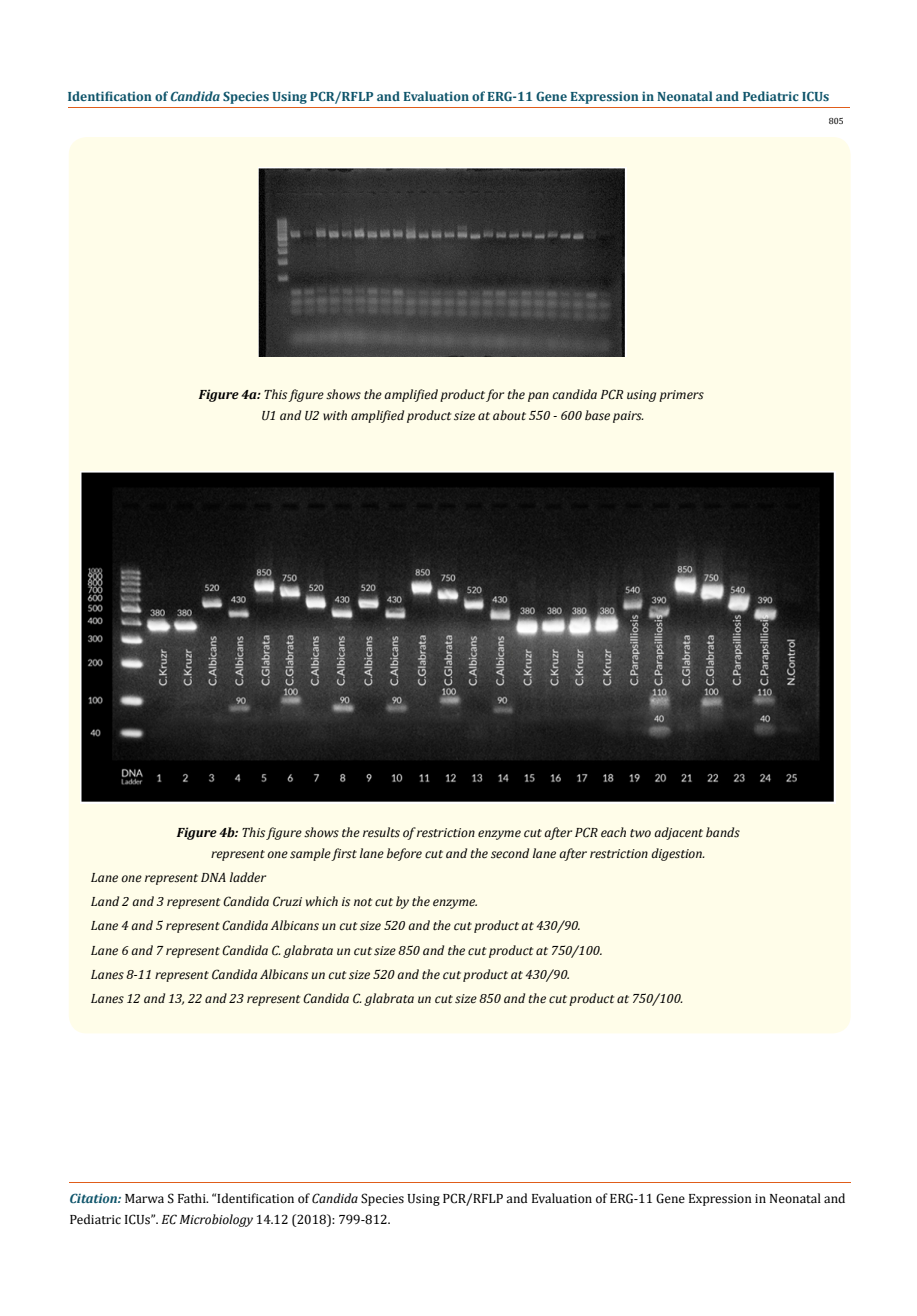
<style>
.page{position:relative;width:917px;height:1316px;background:#fff}
.page>*{position:absolute;margin:0;border:0;box-sizing:border-box;transform-origin:0 0}
.t1{font:italic 13.5px/24px "Cambria";color:#000;text-align:center}
.t2{font:13.5px/21px "Cambria";color:#000}
.t3{font:700 13.5px "Cambria";color:#0e546a}
.t4{font:9px "Cambria";color:#000}
.s1{font-style:italic}
.s2{font-weight:700}
.s3{font-weight:700;font-style:italic;color:#0e546a}
.s4{font-size:13.35px}
</style>
<div class="page">
<hr style="left:68px;top:108px;width:781px;height:1px;background:#e05d1a">
<hr style="left:69px;top:1182px;width:781px;height:1px;background:#e05d1a">
<div style="left:69px;top:137px;width:781px;height:896px;background:#fffde9;border-radius:18px"></div>
<img style="left:258px;top:167px;width:368px;height:189px">
<img style="left:80px;top:471px;width:755px;height:332px">
<p class="t3" style="left:68px;top:87px;width:763px">Identification of <span class="s1">Candida</span> Species Using PCR/RFLP and Evaluation of ERG-11 Gene Expression in Neonatal and Pediatric ICUs</p>
<p class="t1" style="left:199px;top:384px;width:506px;line-height:20.2px"><span class="s2">Figure 4a:</span> This figure shows the amplified product for the pan candida PCR using primers<br>U1 and U2 with amplified product size at about 550 - 600 base pairs.</p>
<p class="t4" style="left:828px;top:116px;width:16px">805</p>
<p class="t1" style="left:177px;top:821px;width:564px;line-height:21px"><span class="s2">Figure 4b:</span> This figure shows the results of restriction enzyme cut after PCR each two adjacent bands represent one sample first lane before cut and the second lane after restriction digestion.</p>
<p class="t1" style="left:91px;top:865px;width:594px;text-align:left">Lane one represent DNA ladder<br>Land 2 and 3 represent Candida Cruzi which is not cut by the enzyme.<br>Lane 4 and 5 represent Candida Albicans un cut size 520 and the cut product at 430/90.<br>Lane 6 and 7 represent Candida C. glabrata un cut size 850 and the cut product at 750/100.<br>Lanes 8-11 represent Candida Albicans un cut size 520 and the cut product at 430/90.<br>Lanes 12 and 13, 22 and 23 represent Candida C. glabrata un cut size 850 and the cut product at 750/100.</p>
<p class="t2" style="left:69px;top:1187px;width:777px"><span class="s3">Citation:</span> Marwa S Fathi. “Identification of <span class="s1">Candida</span> Species Using PCR/RFLP and Evaluation of ERG-11 Gene Expression in Neonatal and<br>Pediatric ICUs”<span class="s4">.</span> <span class="s1">EC Microbiology</span> 14.12 (2018): 799-812.</p>
</div>
